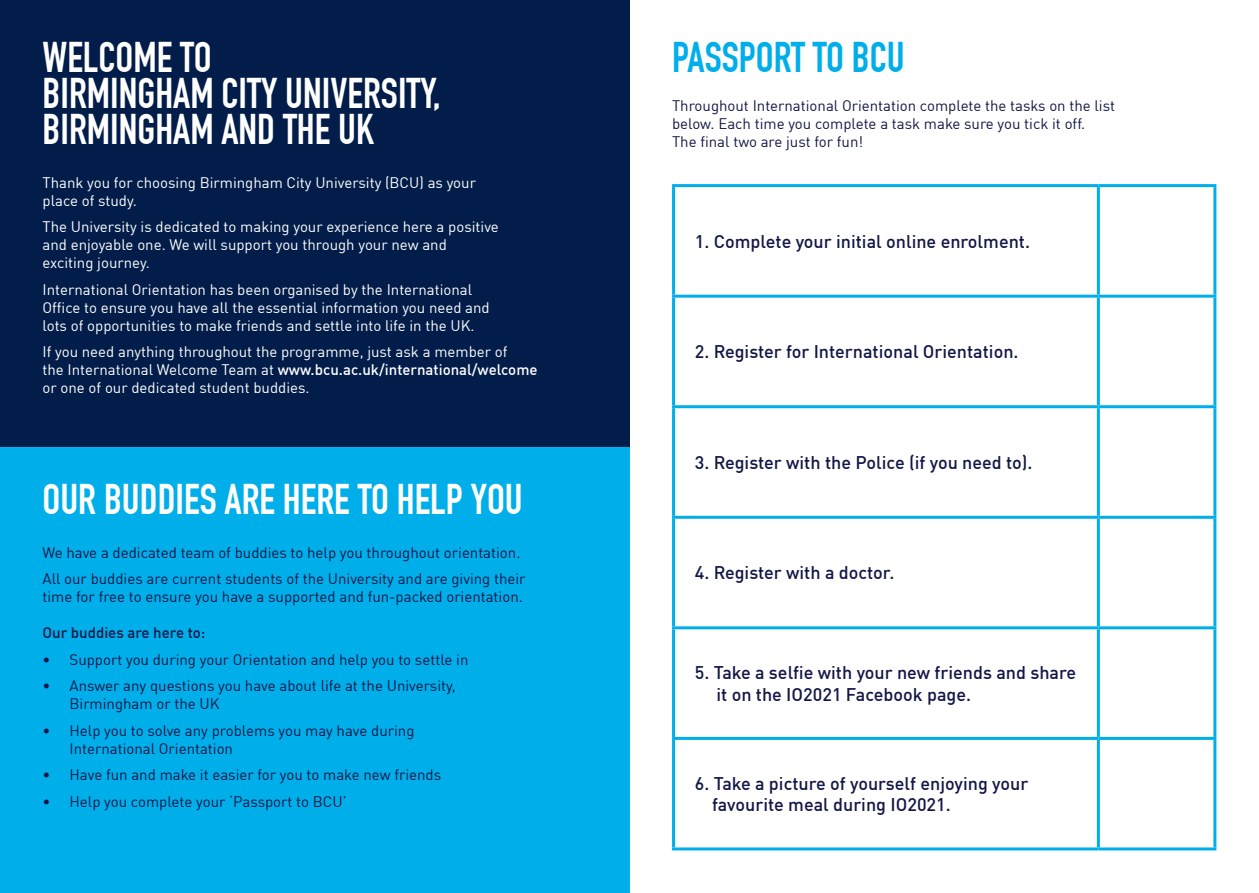
<style>
.page{position:relative;width:1259px;height:893px;background:#fff}
.page>*{position:absolute;margin:0;border:0;box-sizing:border-box;transform-origin:0 0}
.t1{font:700 42px/35.7px "DIN Condensed";color:#fff}
.t2{font:700 42px "DIN Condensed";color:#00aeea}
.t3{font:500 18px/21.6px "DIN Offc";color:#131747}
.t4{font:15px/18px "DIN Offc";color:#131747}
.t5{font:15px/18px "DIN Offc";color:#fff}
.t6{font:500 15px "DIN Offc";color:#131747}
.s1{font-weight:500}
</style>
<div class="page">
<div style="left:0;top:446px;width:629px;height:447px;background:#00aeea"></div>
<div style="left:0;top:0;width:629px;height:446px;background:#021d49"></div>
<hr style="left:1097px;top:187px;width:3px;height:108px;background:#00aeea">
<hr style="left:1097px;top:298px;width:3px;height:107px;background:#00aeea">
<hr style="left:1097px;top:408px;width:3px;height:108px;background:#00aeea">
<hr style="left:1097px;top:519px;width:3px;height:107px;background:#00aeea">
<hr style="left:1097px;top:629px;width:3px;height:108px;background:#00aeea">
<hr style="left:1097px;top:740px;width:3px;height:107px;background:#00aeea">
<hr style="left:672px;top:184px;width:426px;height:3px;background:#00aeea">
<hr style="left:672px;top:187px;width:3px;height:108px;background:#00aeea">
<hr style="left:1098px;top:184px;width:118px;height:3px;background:#00aeea">
<hr style="left:1213px;top:187px;width:3px;height:108px;background:#00aeea">
<hr style="left:672px;top:295px;width:426px;height:3px;background:#00aeea">
<hr style="left:672px;top:298px;width:3px;height:107px;background:#00aeea">
<hr style="left:1098px;top:295px;width:118px;height:3px;background:#00aeea">
<hr style="left:1213px;top:298px;width:3px;height:107px;background:#00aeea">
<hr style="left:672px;top:405px;width:426px;height:3px;background:#00aeea">
<hr style="left:672px;top:408px;width:3px;height:108px;background:#00aeea">
<hr style="left:1098px;top:405px;width:118px;height:3px;background:#00aeea">
<hr style="left:1213px;top:408px;width:3px;height:108px;background:#00aeea">
<hr style="left:672px;top:516px;width:426px;height:3px;background:#00aeea">
<hr style="left:672px;top:519px;width:3px;height:107px;background:#00aeea">
<hr style="left:1098px;top:516px;width:118px;height:3px;background:#00aeea">
<hr style="left:1213px;top:519px;width:3px;height:107px;background:#00aeea">
<hr style="left:672px;top:626px;width:426px;height:3px;background:#00aeea">
<hr style="left:672px;top:629px;width:3px;height:108px;background:#00aeea">
<hr style="left:1098px;top:626px;width:118px;height:3px;background:#00aeea">
<hr style="left:1213px;top:629px;width:3px;height:108px;background:#00aeea">
<hr style="left:672px;top:737px;width:426px;height:3px;background:#00aeea">
<hr style="left:672px;top:740px;width:3px;height:107px;background:#00aeea">
<hr style="left:1098px;top:737px;width:118px;height:3px;background:#00aeea">
<hr style="left:1213px;top:740px;width:3px;height:107px;background:#00aeea">
<hr style="left:672px;top:847px;width:426px;height:3px;background:#00aeea">
<hr style="left:1098px;top:847px;width:118px;height:3px;background:#00aeea">
<h1 class="t1" style="left:43px;top:40px;width:400px">WELCOME TO<br>BIRMINGHAM CITY UNIVERSITY,<br>BIRMINGHAM AND THE UK</h1>
<p class="t5" style="left:43px;top:173px;width:435px">Thank you for choosing Birmingham City University (BCU) as your place of study.</p>
<p class="t5" style="left:43px;top:218px;width:458px">The University is dedicated to making your experience here a positive and enjoyable one. We will support you through your new and exciting journey.</p>
<p class="t5" style="left:43px;top:280px;width:449px">International Orientation has been organised by the International<br>Office to ensure you have all the essential information you need and lots of opportunities to make friends and settle into life in the UK.</p>
<p class="t5" style="left:43px;top:343px;width:496px">If you need anything throughout the programme, just ask a member of<br>the International Welcome Team at <span class="s1">www.bcu.ac.uk/international/welcome </span>or one of our dedicated student buddies.</p>
<h1 class="t1" style="left:43px;top:482px;width:482px">OUR BUDDIES ARE HERE TO HELP YOU</h1>
<p class="t4" style="left:43px;top:539px;width:484px;line-height:26.5px">We have a dedicated team of buddies to help you throughout orientation.<br>All our buddies are current students of the University and are giving their</p>
<p class="t4" style="left:43px;top:587px;width:482px">time for free to ensure you have a supported and fun-packed orientation.</p>
<p class="t6" style="left:43px;top:623px;width:164px">Our buddies are here to:</p>
<p class="t4" style="left:43px;top:650px;width:427px">• Support you during your Orientation and help you to settle in</p>
<p class="t4" style="left:70px;top:676px;width:388px;text-indent:-27px">• Answer any questions you have about life at the University,<br>Birmingham or the UK</p>
<p class="t4" style="left:70px;top:721px;width:346px;text-indent:-27px">• Help you to solve any problems you may have during<br>International Orientation</p>
<p class="t4" style="left:43px;top:765px;width:400px">• Have fun and make it easier for you to make new friends</p>
<p class="t4" style="left:43px;top:792px;width:306px">• Help you complete your ‘Passport to BCU’</p>
<h1 class="t2" style="left:672px;top:33px;width:234px">PASSPORT TO BCU</h1>
<p class="t4" style="left:672px;top:96px;width:444px">Throughout International Orientation complete the tasks on the list below. Each time you complete a task make sure you tick it off.<br>The final two are just for fun!</p>
<p class="t3" style="left:695px;top:230px;width:337px">1. Complete your initial online enrolment.</p>
<p class="t3" style="left:695px;top:340px;width:325px">2. Register for International Orientation.</p>
<p class="t3" style="left:695px;top:451px;width:339px">3. Register with the Police (if you need to).</p>
<p class="t3" style="left:695px;top:562px;width:201px">4. Register with a doctor.</p>
<p class="t3" style="left:716px;top:661px;width:361px;text-indent:-22px">5. Take a selfie with your new friends and share it on the IO2021 Facebook page.</p>
<p class="t3" style="left:712px;top:772px;width:318px;text-indent:-17px">6. Take a picture of yourself enjoying your favourite meal during IO2021.</p>
</div>
